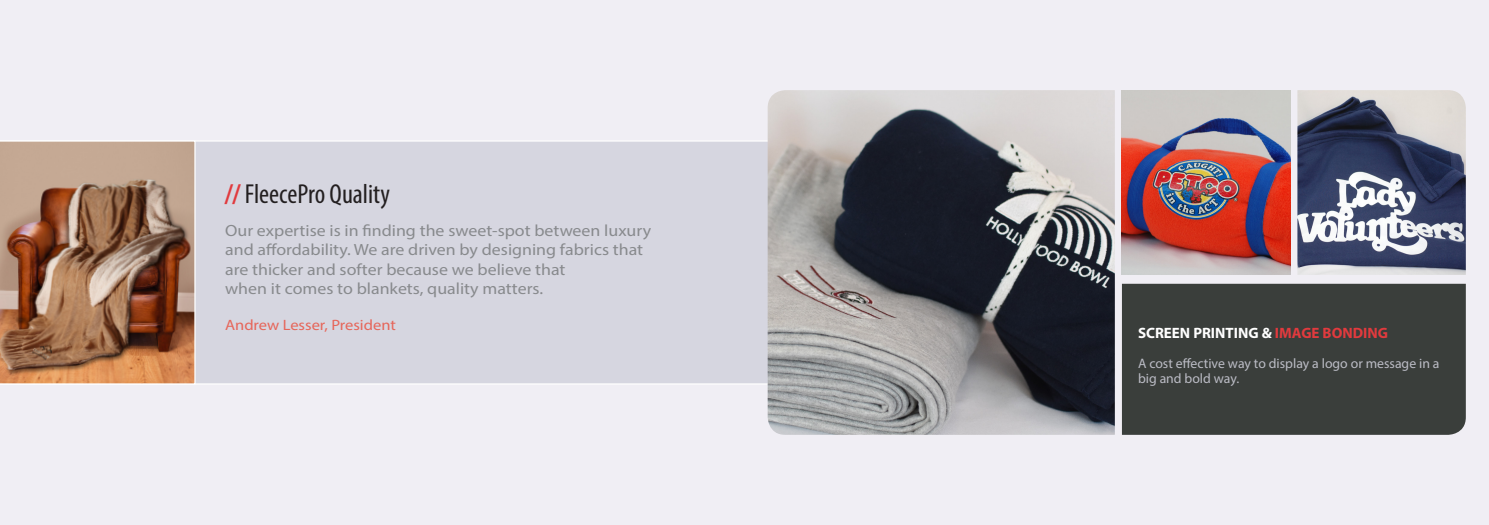
<style>
.page{position:relative;width:1489px;height:525px;background:#fff}
.page>*{position:absolute;margin:0;border:0;box-sizing:border-box;transform-origin:0 0}
.t1{font:condensed 27.5px "Myriad Pro";color:#231f20}
.t2{font:16.25px/19.5px "Myriad Pro";color:#888a8d;scale:1.1 1}
.t3{font:700 15px "Myriad Pro";color:#fff}
.t4{font:15px "Myriad Pro";color:#e6665a;scale:1.1 1}
.t5{font:13.75px/15px "Myriad Pro";color:#bbbcc5}
.s1{font-weight:700;color:#e13a3e}
.s2{color:#e13a3e}
</style>
<div class="page">
<div style="left:0;top:0;width:1488px;height:524px;background:#f0eef4"></div>
<div style="left:196px;top:142px;width:571px;height:241px;background:#d6d6e0"></div>
<img style="left:0;top:140px;width:196px;height:244px">
<img style="left:767px;top:90px;width:347px;height:344px">
<img style="left:1121px;top:90px;width:169px;height:185px">
<img style="left:1297px;top:90px;width:168px;height:185px">
<div style="left:1121px;top:283px;width:344px;height:151px;background:#3a3e3b"></div>
<p class="t1" style="left:225px;top:177px;width:166px"><span class="s1">//</span> FleecePro Quality</p>
<p class="t2" style="left:225px;top:220px;width:389px">Our expertise is in finding the sweet-spot between luxury and affordability. We are driven by designing fabrics that are thicker and softer because we believe that</p>
<p class="t2" style="left:225px;top:279px;width:290px">when it comes to blankets, quality matters.</p>
<p class="t4" style="left:225px;top:316px;width:157px">Andrew Lesser, President</p>
<p class="t3" style="left:1137px;top:322px;width:251px">SCREEN PRINTING &amp; <span class="s2">IMAGE BONDING</span></p>
<p class="t5" style="left:1137px;top:355px;width:303px">A cost effective way to display a logo or message in a big and bold way.</p>
</div>
